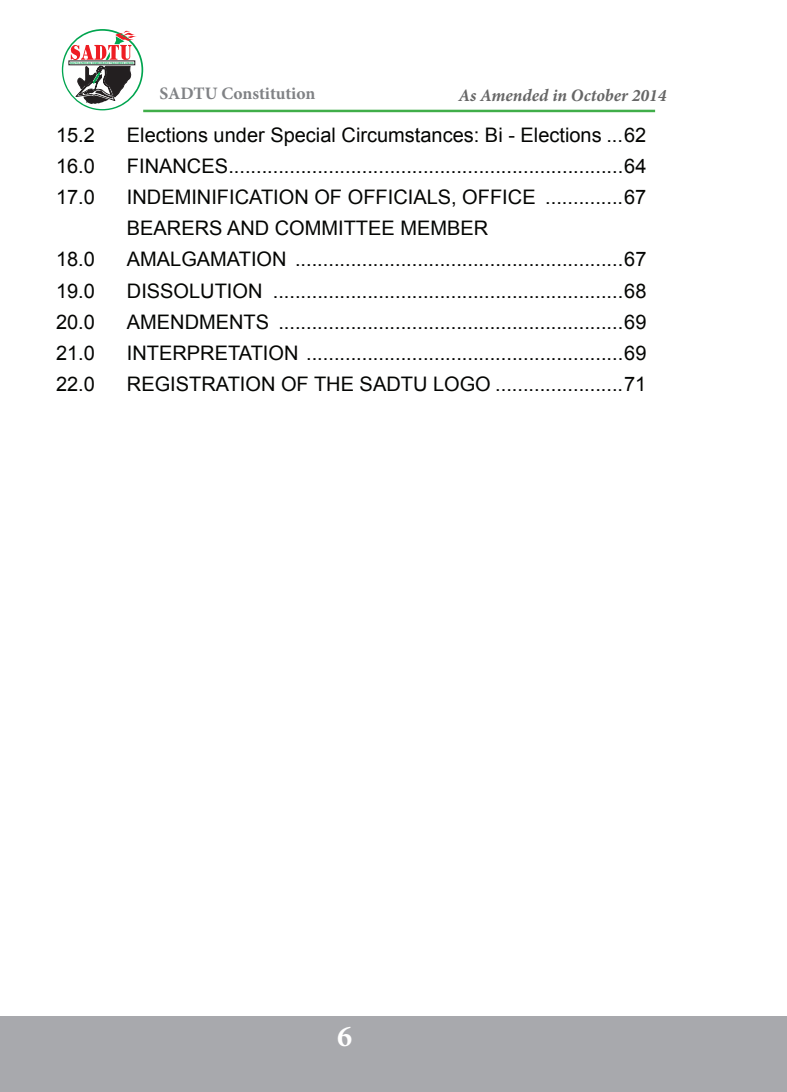
<style>
.page{position:relative;width:787px;height:1092px;background:#fff}
.page>*{position:absolute;margin:0;border:0;box-sizing:border-box;transform-origin:0 0}
.t1{font:700 30px "Minion Pro";color:#fff}
.t2{font:20px/31px "Arial";color:#040503}
.t3{font:italic 700 17.5px "Minion Pro";color:#666}
.t4{font:700 17.5px "Minion Pro";color:#808285}
.t5{font:700 2.5px "Arial";letter-spacing:.005em;color:#00a54f}
</style>
<div class="page">
<hr style="left:143px;top:110px;width:512px;height:2px;background:#40ae49">
<svg style="left:62px;top:29px;width:81px;height:81px"></svg>
<svg style="left:63px;top:31px;width:78px;height:78px"></svg>
<svg style="left:76px;top:66px;width:55px;height:38px"></svg>
<svg style="left:71px;top:31px;width:66px;height:29px"></svg>
<div style="left:0;top:1016px;width:787px;height:75px;background:#a8a9ad"></div>
<p class="t5" style="left:70px;top:62px;width:65px">SOUTH AFRICAN DEMOCRATIC TEACHERS UNION</p>
<p class="t4" style="left:159px;top:87px;width:157px">SADTU Constitution</p>
<p class="t3" style="left:458px;top:88px;width:209px">As Amended in October 2014</p>
<p class="t2" style="left:56px;top:120px;width:40px">15.2</p>
<p class="t2" style="left:127px;top:120px;width:521px">Elections under Special Circumstances: Bi - Elections ...62</p>
<p class="t2" style="left:56px;top:151px;width:40px">16.0</p>
<p class="t2" style="left:127px;top:151px;width:521px">FINANCES .......................................................................64</p>
<p class="t2" style="left:56px;top:182px;width:40px">17.0</p>
<p class="t2" style="left:127px;top:182px;width:521px">INDEMINIFICATION OF OFFICIALS, OFFICE ..............67<br>BEARERS AND COMMITTEE MEMBER</p>
<p class="t2" style="left:56px;top:244px;width:40px">18.0</p>
<p class="t2" style="left:127px;top:244px;width:521px">AMALGAMATION ...........................................................67</p>
<p class="t2" style="left:56px;top:275px;width:40px">19.0</p>
<p class="t2" style="left:127px;top:275px;width:521px">DISSOLUTION ...............................................................68</p>
<p class="t2" style="left:56px;top:306px;width:40px">20.0</p>
<p class="t2" style="left:127px;top:306px;width:521px">AMENDMENTS ..............................................................69</p>
<p class="t2" style="left:56px;top:337px;width:40px">21.0</p>
<p class="t2" style="left:127px;top:337px;width:521px">INTERPRETATION .........................................................69</p>
<p class="t2" style="left:56px;top:368px;width:40px">22.0</p>
<p class="t2" style="left:127px;top:368px;width:521px">REGISTRATION OF THE SADTU LOGO .......................71</p>
<h1 class="t1" style="left:337px;top:1024px;width:16px">6</h1>
</div>
